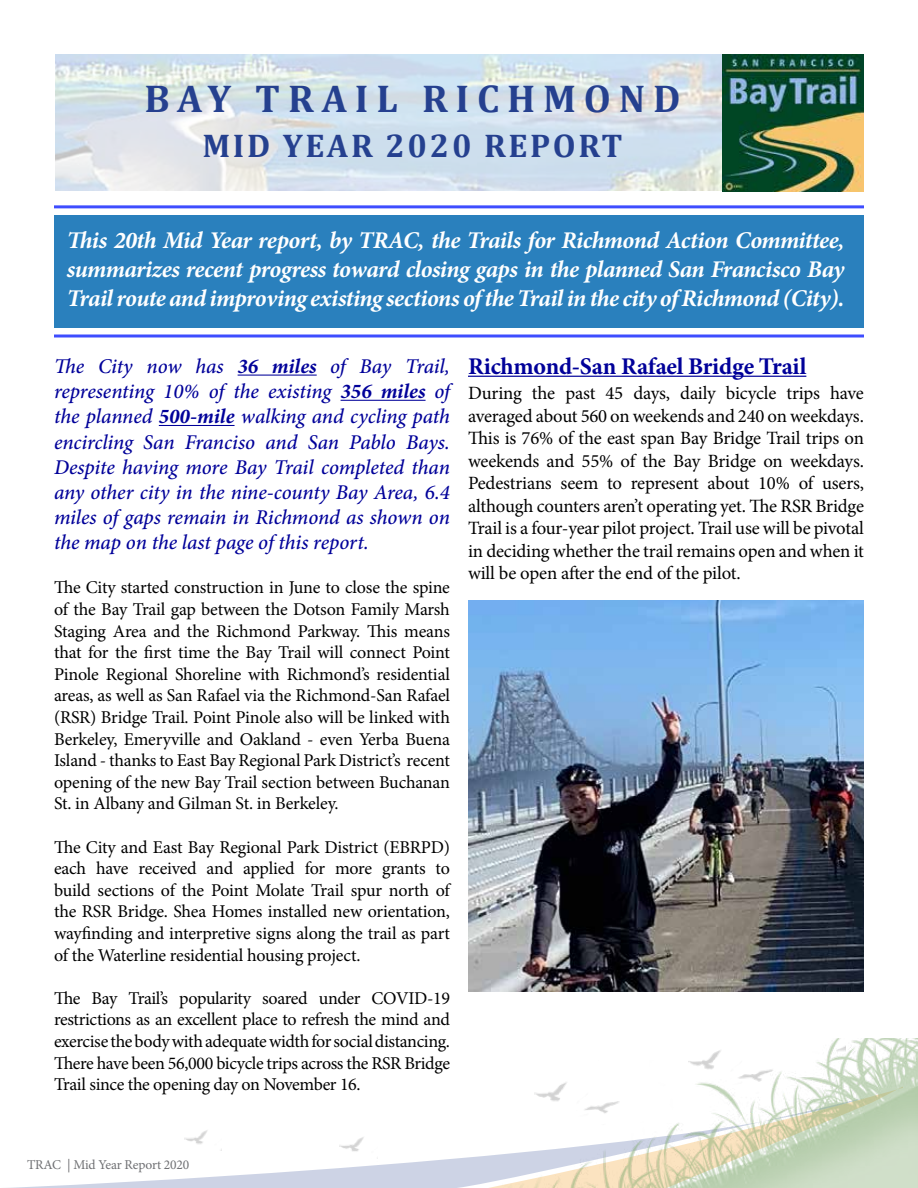
<style>
.page{position:relative;width:918px;height:1188px;background:#fff}
.page>*{position:absolute;margin:0;border:0;box-sizing:border-box;transform-origin:0 0}
.t1{font:700 39px "Cambria";letter-spacing:.2em;color:#25408f}
.t2{font:700 33px "Cambria";letter-spacing:.08em;color:#25408f}
.t3{font:italic 700 24px/28.8px "Minion Pro";letter-spacing:-.025em;color:#fff;text-align:justify}
.t4{font:700 24px "Minion Pro";letter-spacing:-.01em;color:#009}
.t5{font:italic 500 21px/25.2px "Minion Pro";letter-spacing:-.01em;color:#009;text-align:justify}
.t6{font:18.75px/22.5px "Minion Pro";letter-spacing:-.01em;color:#000;text-align:justify}
.t7{font:18px/21.6px "Minion Pro";letter-spacing:-.015em;color:#000;text-align:justify}
.t8{font:13.5px "Minion Pro";letter-spacing:-.01em;color:#6f7073}
.s1{font-weight:700}
</style>
<div class="page">
<div style="left:54px;top:215px;width:810px;height:113px;background:#2a80bd"></div>
<hr style="left:54px;top:205px;width:810px;height:3px;background:#3e4dff">
<svg style="left:54px;top:334px;width:810px;height:4px;background:#6e79ff"></svg>
<hr style="left:238px;top:375px;width:79px;height:1px;background:#009">
<hr style="left:341px;top:400px;width:85px;height:1px;background:#009">
<hr style="left:159px;top:425px;width:76px;height:1px;background:#009">
<hr style="left:468px;top:376px;width:338px;height:1px;background:#009">
<img style="left:468px;top:600px;width:396px;height:391px">
<img style="left:56px;top:54px;width:667px;height:137px">
<svg style="left:8px;top:1138px;width:324px;height:50px"></svg>
<img style="left:332px;top:1039px;width:586px;height:149px">
<img style="left:535px;top:1061px;width:142px;height:127px">
<img style="left:688px;top:1038px;width:157px;height:150px">
<img style="left:185px;top:1130px;width:36px;height:23px">
<img style="left:339px;top:1121px;width:39px;height:40px">
<img style="left:723px;top:54px;width:141px;height:137px">
<h1 class="t1" style="left:144px;top:72px;width:538px">BAY TRAIL RICHMOND</h1>
<h2 class="t2" style="left:202px;top:123px;width:422px">MID YEAR 2020 REPORT</h2>
<p class="t3" style="left:67px;top:226px;width:779px">This 20th Mid Year report, by TRAC, the Trails for Richmond Action Committee, summarizes recent progress toward closing gaps in the planned San Francisco Bay Trail route and improving existing sections of the Trail in the city of Richmond (City).</p>
<p class="t5" style="left:54px;top:354px;width:398px">The City now has <span class="s1">36 miles</span> of Bay Trail, representing 10% of the existing <span class="s1">356 miles</span> of the planned <span class="s1">500-mile</span> walking and cycling path encircling San Franciso and San Pablo Bays.<br>Despite having more Bay Trail completed than any other city in the nine-county Bay Area, 6.4 miles of gaps remain in Richmond as shown on the map on the last page of this report.</p>
<p class="t7" style="left:54px;top:577px;width:398px">The City started construction in June to close the spine of the Bay Trail gap between the Dotson Family Marsh Staging Area and the Richmond Parkway. This means that for the first time the Bay Trail will connect Point Pinole Regional Shoreline with Richmond’s residential areas, as well as San Rafael via the Richmond-San Rafael (RSR) Bridge Trail. Point Pinole also will be linked with Berkeley, Emeryville and Oakland - even Yerba Buena Island - thanks to East Bay Regional Park District’s recent opening of the new Bay Trail section between Buchanan St. in Albany and Gilman St. in Berkeley.</p>
<p class="t7" style="left:54px;top:836px;width:398px">The City and East Bay Regional Park District (EBRPD) each have received and applied for more grants to build sections of the Point Molate Trail spur north of the RSR Bridge. Shea Homes installed new orientation, wayfinding and interpretive signs along the trail as part of the Waterline residential housing project.</p>
<p class="t7" style="left:54px;top:987px;width:398px">The Bay Trail’s popularity soared under COVID-19 restrictions as an excellent place to refresh the mind and exercise the body with adequate width for social distancing.<br>There have been 56,000 bicycle trips across the RSR Bridge Trail since the opening day on November 16.</p>
<h3 class="t4" style="left:468px;top:349px;width:340px">Richmond-San Rafael Bridge Trail</h3>
<p class="t6" style="left:468px;top:382px;width:398px">During the past 45 days, daily bicycle trips have averaged about 560 on weekends and 240 on weekdays.<br>This is 76% of the east span Bay Bridge Trail trips on weekends and 55% of the Bay Bridge on weekdays.<br>Pedestrians seem to represent about 10% of users, although counters aren’t operating yet. The RSR Bridge Trail is a four-year pilot project. Trail use will be pivotal in deciding whether the trail remains open and when it will be open after the end of the pilot.</p>
<p class="t8" style="left:27px;top:1156px;width:164px">TRAC | Mid Year Report 2020</p>
</div>
